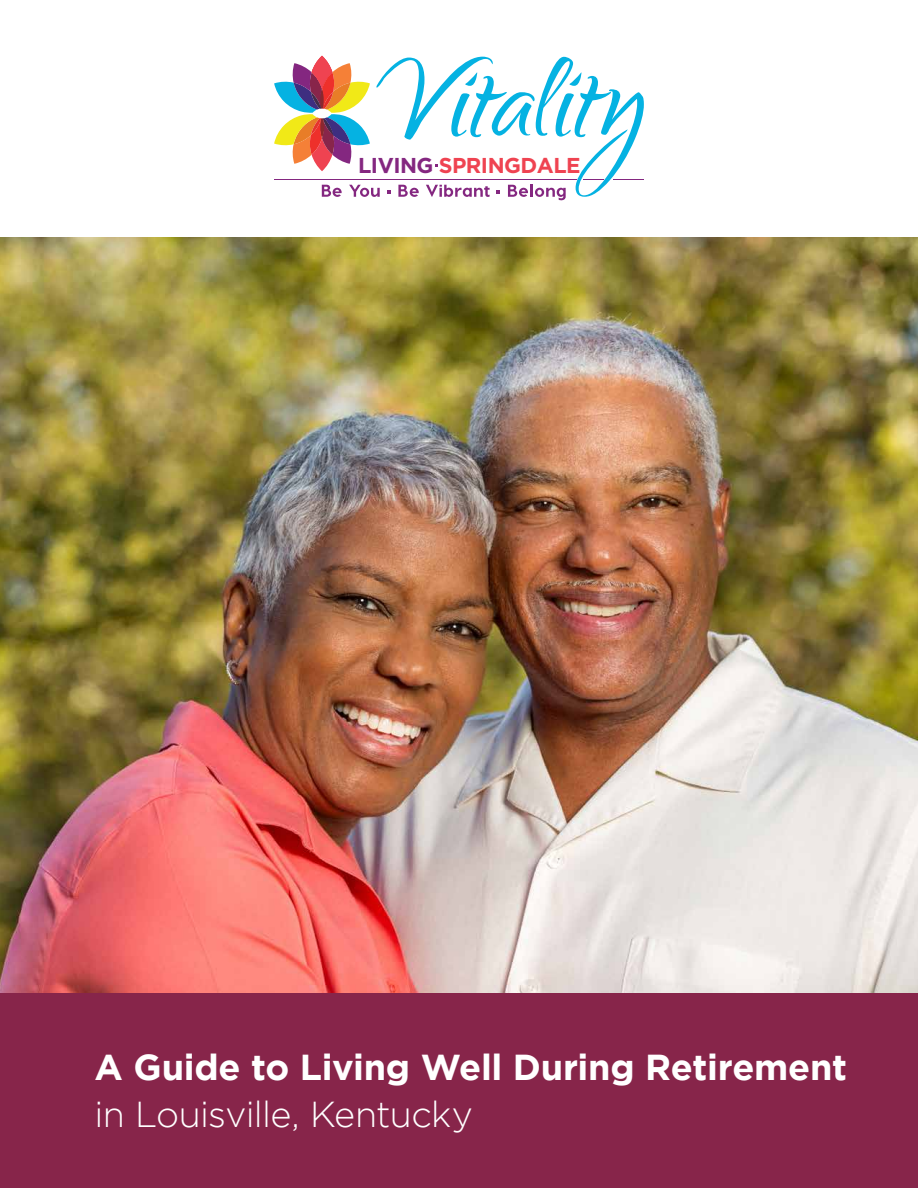
<style>
.page{position:relative;width:918px;height:1188px;background:#fff}
.page>*{position:absolute;margin:0;border:0;box-sizing:border-box;transform-origin:0 0}
.t1{font:700 36px "Gotham";letter-spacing:-.005em;color:#fff}
.t2{font:300 36px "Gotham";letter-spacing:-.02em;color:#fff}
.t3{font:700 21.45px "Gotham";letter-spacing:-.025em;color:#ef4351}
.s1{color:#842780}
</style>
<div class="page">
<img style="left:0;top:238px;width:918px;height:756px">
<div style="left:0;top:994px;width:918px;height:194px;background:#87254a"></div>
<svg style="left:274px;top:56px;width:370px;height:144px"></svg>
<p class="t3" style="left:358px;top:153px;width:224px"><span class="s1">LIVING</span> SPRINGDALE</p>
<p class="t1" style="left:94px;top:1054px;width:754px">A Guide to Living Well During Retirement</p>
<p class="t2" style="left:94px;top:1101px;width:380px">in Louisville, Kentucky</p>
</div>
